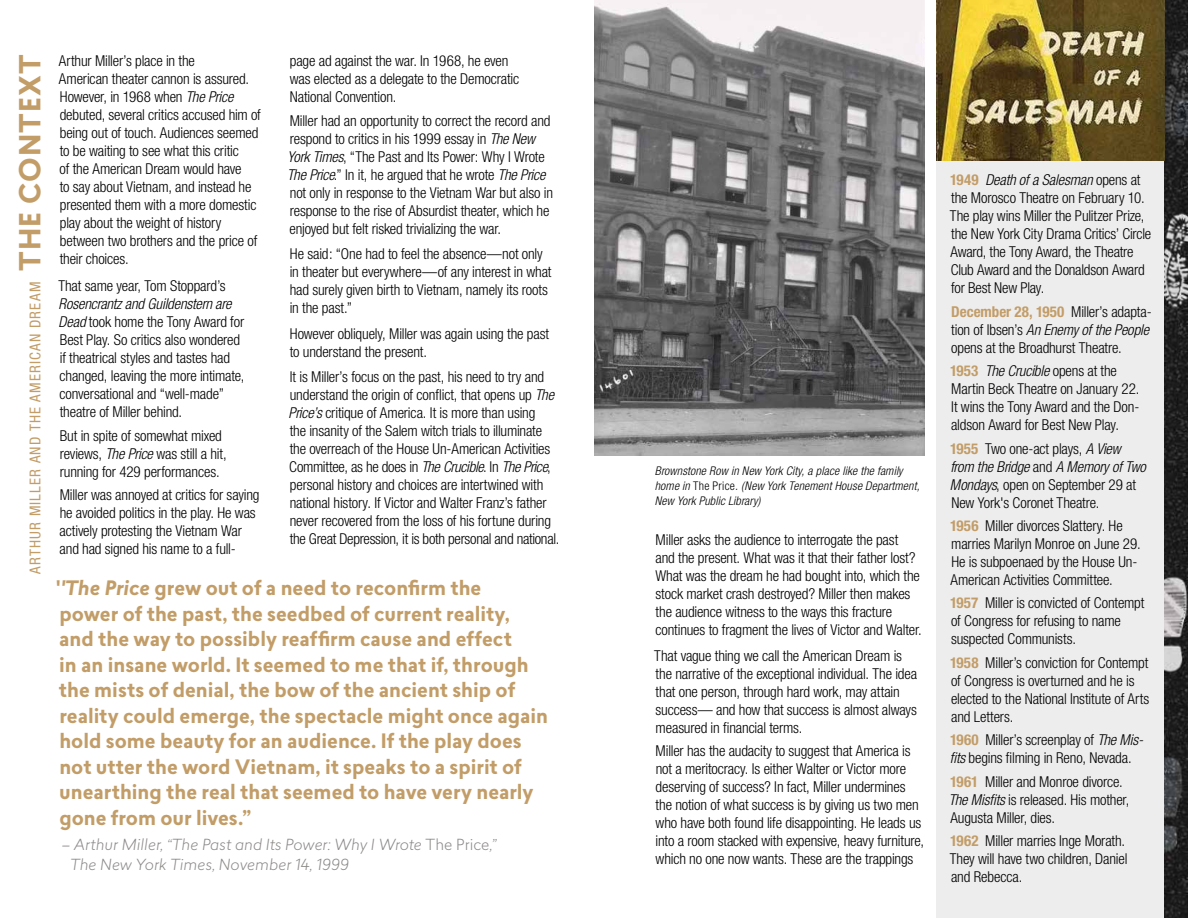
<style>
.page{position:relative;width:1188px;height:918px;background:#fff}
.page>*{position:absolute;margin:0;border:0;box-sizing:border-box;transform-origin:0 0}
.t1{font:700 19.5px/25.5px "Lasiver";color:#c29d68}
.t2{font:300 condensed 15px/18px "Helvetica Neue";letter-spacing:-.01em;color:#000}
.t3{font:italic 300 15px/19.5px "Lasiver";letter-spacing:.005em;color:#8c8888}
.t4{font:condensed 15px "Helvetica Neue";letter-spacing:.08em;color:#c29d68}
.t5{font:italic 300 condensed 12px/15px "Helvetica Neue";letter-spacing:.015em;color:#000}
.s1{font-family:"Lasiver";font-weight:700;font-stretch:normal;font-size:28.5px}
.s2{font-style:italic}
.s3{font-style:normal}
.s4{font-weight:700;color:#c29d68}
</style>
<div class="page">
<img style="left:1164px;top:0;width:24px;height:918px">
<div style="left:936px;top:0;width:228px;height:918px;background:#eeeded"></div>
<img style="left:594px;top:0;width:331px;height:456px">
<img style="left:936px;top:0;width:228px;height:160px">
<p class="t4" style="left:27px;top:574px;width:521px;rotate:-90deg">Arthur Miller and the American Dream <span class="s1">the context</span></p>
<p class="t2" style="left:59px;top:52px;width:203px">Arthur Miller’s place in the<br>American theater cannon is assured.<br>However, in 1968 when <span class="s2">The Price </span>debuted, several critics accused him of being out of touch. Audiences seemed to be waiting to see what this critic<br>of the American Dream would have<br>to say about Vietnam, and instead he presented them with a more domestic play about the weight of history between two brothers and the price of their choices.</p>
<p class="t2" style="left:58px;top:277px;width:169px">That same year, Tom Stoppard’s</p>
<p class="t2" style="left:59px;top:295px;width:187px"><span class="s2">Rosencrantz and Guildenstern are Dead</span> took home the Tony Award for Best Play. So critics also wondered if theatrical styles and tastes had changed, leaving the more intimate, conversational and “well-made” theatre of Miller behind.</p>
<p class="t2" style="left:60px;top:426px;width:168px">But in spite of somewhat mixed reviews, <span class="s2">The Price</span> was still a hit, running for 429 performances.</p>
<p class="t2" style="left:60px;top:485px;width:201px">Miller was annoyed at critics for saying he avoided politics in the play. He was actively protesting the Vietnam War and had signed his name to a full-</p>
<p class="t2" style="left:290px;top:52px;width:231px">page ad against the war. In 1968, he even was elected as a delegate to the Democratic<br>National Convention.</p>
<p class="t2" style="left:287px;top:111px;width:267px">Miller had an opportunity to correct the record and respond to critics in his 1999 essay in <span class="s2">The New York Times</span>, “The Past and Its Power: Why I Wrote <span class="s2">The Price</span>.” In it, he argued that he wrote <span class="s2">The Price </span>not only in response to the Vietnam War but also in response to the rise of Absurdist theater, which he enjoyed but felt risked trivializing the war.</p>
<p class="t2" style="left:290px;top:245px;width:263px">He said: “One had to feel the absence—not only in theater but everywhere—of any interest in what had surely given birth to Vietnam, namely its roots in the past.”</p>
<p class="t2" style="left:290px;top:324px;width:261px">However obliquely, Miller was again using the past to understand the present.</p>
<p class="t2" style="left:289px;top:368px;width:272px">It is Miller’s focus on the past, his need to try and understand the origin of conflict, that opens up <span class="s2">The Price’s</span> critique of America. It is more than using<br>the insanity of the Salem witch trials to illuminate the overreach of the House Un-American Activities Committee, as he does in <span class="s2">The Crucible</span>. In <span class="s2">The Price</span>, personal history and choices are intertwined with national history. If Victor and Walter Franz’s father never recovered from the loss of his fortune during the Great Depression, it is both personal and national.</p>
<p class="t1" style="left:56px;top:575px;width:493px">'<span class="s2">'The Price</span> grew out of a need to reconfirm the<br>power of the past, the seedbed of current reality,<br>and the way to possibly reaffirm cause and effect<br>in an insane world. It seemed to me that if, through the mists of denial, the bow of the ancient ship of reality could emerge, the spectacle might once again hold some beauty for an audience. If the play does not utter the word Vietnam, it speaks to a spirit of unearthing the real that seemed to have very nearly gone from our lives.”</p>
<p class="t3" style="left:70px;top:834px;width:428px;text-indent:-8px">– Arthur Miller, “The Past and Its Power: Why I Wrote <span class="s3">The Price</span>,”<br>The New York Times, November 14, 1999</p>
<p class="t5" style="left:655px;top:463px;width:266px">Brownstone Row in New York City, a place like the family home in <span class="s3">The Price</span>. (New York Tenement House Department,<br>New York Public Library)</p>
<p class="t2" style="left:655px;top:531px;width:268px">Miller asks the audience to interrogate the past<br>and the present. What was it that their father lost?<br>What was the dream he had bought into, which the stock market crash destroyed? Miller then makes the audience witness to the ways this fracture continues to fragment the lives of Victor and Walter.</p>
<p class="t2" style="left:654px;top:647px;width:264px">That vague thing we call the American Dream is the narrative of the exceptional individual. The idea that one person, through hard work, may attain success— and how that success is almost always measured in financial terms.</p>
<p class="t2" style="left:656px;top:742px;width:270px">Miller has the audacity to suggest that America is not a meritocracy. Is either Walter or Victor more deserving of success? In fact, Miller undermines the notion of what success is by giving us two men who have both found life disappointing. He leads us into a room stacked with expensive, heavy furniture, which no one now wants. These are the trappings</p>
<p class="t2" style="left:950px;top:171px;width:203px"><span class="s4">1949</span> <span class="s2">Death of a Salesman</span> opens at the Morosco Theatre on February 10.<br>The play wins Miller the Pulitzer Prize, the New York City Drama Critics’ Circle Award, the Tony Award, the Theatre Club Award and the Donaldson Award for Best New Play.</p>
<p class="t2" style="left:951px;top:302px;width:202px"><span class="s4">December 28, 1950</span> Miller’s adapta&shy;tion of Ibsen’s <span class="s2">An Enemy of the People </span>opens at the Broadhurst Theatre.</p>
<p class="t2" style="left:950px;top:362px;width:191px"><span class="s4">1953</span> <span class="s2">The Crucible</span> opens at the<br>Martin Beck Theatre on January 22.<br>It wins the Tony Award and the Don&shy;aldson Award for Best New Play.</p>
<p class="t2" style="left:950px;top:439px;width:198px"><span class="s4">1955</span> Two one-act plays, <span class="s2">A View from the Bridge</span> and <span class="s2">A Memory of Two<br>Mondays</span>, open on September 29 at<br>New York's Coronet Theatre.</p>
<p class="t2" style="left:950px;top:516px;width:192px"><span class="s4">1956</span> Miller divorces Slattery. He marries Marilyn Monroe on June 29.<br>He is subpoenaed by the House Un-American Activities Committee.</p>
<p class="t2" style="left:950px;top:594px;width:196px"><span class="s4">1957</span> Miller is convicted of Contempt of Congress for refusing to name suspected Communists.</p>
<p class="t2" style="left:950px;top:653px;width:201px"><span class="s4">1958</span> Miller’s conviction for Contempt of Congress is overturned and he is elected to the National Institute of Arts and Letters.</p>
<p class="t2" style="left:950px;top:731px;width:195px"><span class="s4">1960</span> Miller’s screenplay of <span class="s2">The Mis&shy;fits</span> begins filming in Reno, Nevada.</p>
<p class="t2" style="left:949px;top:772px;width:182px"><span class="s4">1961</span> Miller and Monroe divorce.<br><span class="s2">The Misfits</span> is released. His mother,<br>Augusta Miller, dies.</p>
<p class="t2" style="left:950px;top:831px;width:179px"><span class="s4">1962</span> Miller marries Inge Morath.<br>They will have two children, Daniel and Rebecca.</p>
</div>
